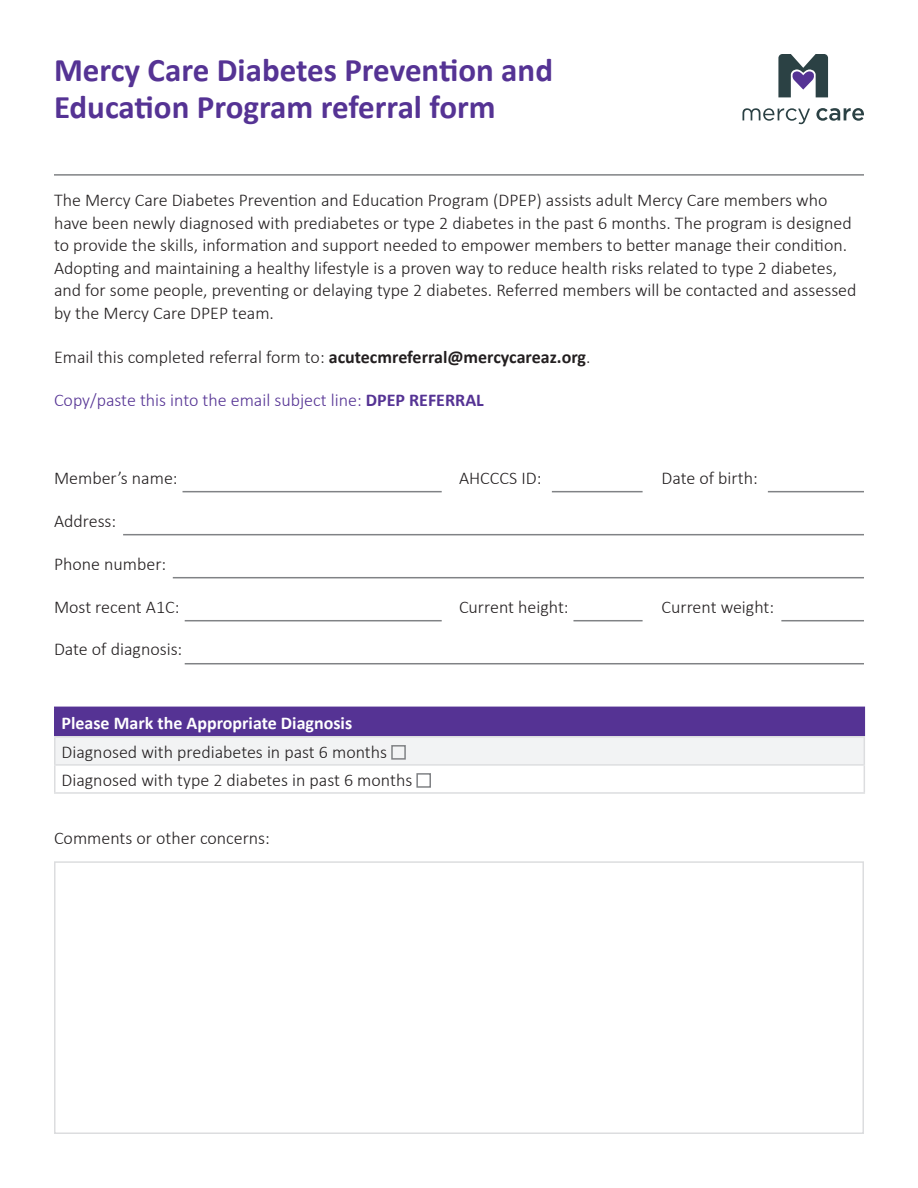
<style>
.page{position:relative;width:918px;height:1188px;background:#fff}
.page>*{position:absolute;margin:0;border:0;box-sizing:border-box;transform-origin:0 0}
.t1{font:700 33px/37.5px "Calibri";color:#553394}
.t2{font:300 18px/22.5px "Calibri";color:#231f20}
.t3{font:300 18px "Calibri";color:#553394}
.t4{font:700 18px "Calibri";color:#fff}
.s1{font-weight:700}
</style>
<div class="page">
<svg style="left:816px;top:108px;width:48px;height:13px"></svg>
<svg style="left:743px;top:108px;width:67px;height:16px"></svg>
<svg style="left:778px;top:54px;width:50px;height:43px"></svg>
<hr style="left:54px;top:174px;width:810px;height:2px;background:#808285">
<hr style="left:183px;top:491px;width:259px;height:1px;background:#808285">
<hr style="left:552px;top:491px;width:91px;height:1px;background:#808285">
<hr style="left:768px;top:491px;width:96px;height:1px;background:#808285">
<hr style="left:123px;top:534px;width:741px;height:1px;background:#808285">
<hr style="left:173px;top:577px;width:691px;height:1px;background:#808285">
<hr style="left:185px;top:663px;width:679px;height:1px;background:#808285">
<hr style="left:185px;top:620px;width:257px;height:1px;background:#808285">
<hr style="left:573px;top:620px;width:70px;height:1px;background:#808285">
<hr style="left:781px;top:620px;width:83px;height:1px;background:#808285">
<div style="left:55px;top:707px;width:809px;height:30px;background:#553394"></div>
<div style="left:55px;top:737px;width:809px;height:28px;background:#f2f3f4"></div>
<hr style="left:54px;top:707px;width:811px;height:1px;background:#553394">
<hr style="left:54px;top:708px;width:2px;height:28px;background:#553394">
<hr style="left:54px;top:736px;width:811px;height:2px;background:#dcdddf">
<hr style="left:54px;top:738px;width:2px;height:26px;background:#dcdddf">
<hr style="left:54px;top:764px;width:811px;height:2px;background:#dcdddf">
<hr style="left:54px;top:766px;width:2px;height:26px;background:#dcdddf">
<svg style="left:864px;top:708px;width:1px;height:84px"></svg>
<hr style="left:54px;top:792px;width:811px;height:2px;background:#dcdddf">
<div style="left:391px;top:745px;width:15px;height:15px;border:2px solid #808285"></div>
<div style="left:416px;top:773px;width:15px;height:15px;border:2px solid #808285"></div>
<div style="left:54px;top:861px;width:810px;height:273px;border:2px solid #dcdddf"></div>
<h1 class="t1" style="left:54px;top:50px;width:501px">Mercy Care Diabetes Prevention and<br>Education Program referral form</h1>
<p class="t2" style="left:54px;top:189px;width:804px">The Mercy Care Diabetes Prevention and Education Program (DPEP) assists adult Mercy Care members who have been newly diagnosed with prediabetes or type 2 diabetes in the past 6 months. The program is designed to provide the skills, information and support needed to empower members to better manage their condition.<br>Adopting and maintaining a healthy lifestyle is a proven way to reduce health risks related to type 2 diabetes, and for some people, preventing or delaying type 2 diabetes. Referred members will be contacted and assessed by the Mercy Care DPEP team.</p>
<p class="t2" style="left:54px;top:345px;width:538px">Email this completed referral form to: <span class="s1">acutecmreferral@mercycareaz.org</span>.</p>
<p class="t3" style="left:54px;top:389px;width:431px">Copy/paste this into the email subject line: <span class="s1">DPEP REFERRAL</span></p>
<p class="t2" style="left:54px;top:467px;width:125px">Member’s name:</p>
<p class="t2" style="left:459px;top:467px;width:84px">AHCCCS ID:</p>
<p class="t2" style="left:662px;top:467px;width:98px">Date of birth:</p>
<p class="t2" style="left:54px;top:510px;width:64px">Address:</p>
<p class="t2" style="left:54px;top:552px;width:114px">Phone number:</p>
<p class="t2" style="left:54px;top:595px;width:127px">Most recent A1C:</p>
<p class="t2" style="left:459px;top:595px;width:111px">Current height:</p>
<p class="t2" style="left:662px;top:595px;width:114px">Current weight:</p>
<p class="t2" style="left:54px;top:638px;width:130px">Date of diagnosis:</p>
<h2 class="t4" style="left:62px;top:710px;width:292px">Please Mark the Appropriate Diagnosis</h2>
<p class="t2" style="left:62px;top:741px;width:327px">Diagnosed with prediabetes in past 6 months</p>
<p class="t2" style="left:62px;top:769px;width:352px">Diagnosed with type 2 diabetes in past 6 months</p>
<p class="t2" style="left:54px;top:827px;width:218px">Comments or other concerns:</p>
</div>
